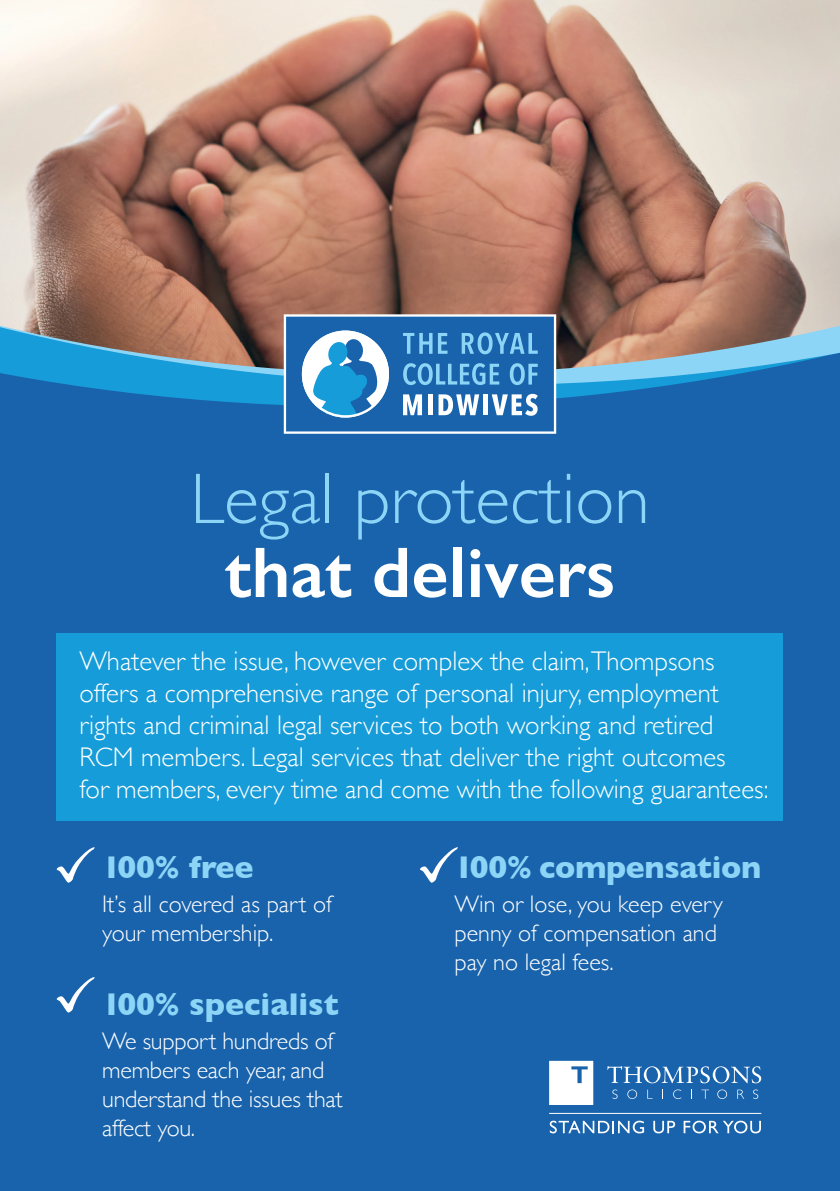
<style>
.page{position:relative;width:840px;height:1191px;background:#fff}
.page>*{position:absolute;margin:0;border:0;box-sizing:border-box;transform-origin:0 0}
.Form_Headings_-_FBU{font:300 72px "Gill Sans";color:#8dd5f6}
.Form_Headings_-_FBU-2{font:600 72px "Gill Sans";color:#fff}
.Form_Headings_-_FBU-3{font:700 32px "Gill Sans";letter-spacing:-.01em;color:#8dd5f6}
.Form_Headings_-_FBU-4{font:300 27px/32px "Gill Sans";color:#fff}
.Form_Headings_-_FBU-5{font:300 24px/28.8px "Gill Sans";color:#fff}
</style>
<div class="page">
<div style="left:0;top:308px;width:839px;height:883px;background:#1863ac"></div>
<svg style="left:93px;top:388px;width:555px;height:23px"></svg>
<svg style="left:6px;top:374px;width:730px;height:14px;fill:#169cd8"></svg>
<div style="left:57px;top:633px;width:725px;height:188px;background:#169cd8"></div>
<svg style="left:56px;top:847px;width:39px;height:36px"></svg>
<svg style="left:56px;top:977px;width:39px;height:36px"></svg>
<svg style="left:420px;top:847px;width:38px;height:36px"></svg>
<img style="left:0;top:0;width:839px;height:374px">
<svg style="left:283px;top:314px;width:273px;height:120px"></svg>
<svg style="left:607px;top:1066px;width:153px;height:17px"></svg>
<svg style="left:612px;top:1089px;width:5px;height:10px"></svg>
<svg style="left:627px;top:1089px;width:9px;height:10px"></svg>
<svg style="left:647px;top:1089px;width:2px;height:9px"></svg>
<svg style="left:673px;top:1089px;width:8px;height:10px"></svg>
<svg style="left:701px;top:1089px;width:7px;height:9px"></svg>
<svg style="left:717px;top:1089px;width:9px;height:10px"></svg>
<svg style="left:737px;top:1089px;width:6px;height:9px"></svg>
<svg style="left:753px;top:1089px;width:4px;height:10px"></svg>
<svg style="left:549px;top:1060px;width:44px;height:45px;background:#edf3f8"></svg>
<hr style="left:549px;top:1113px;width:212px;height:1px;background:#fff">
<svg style="left:549px;top:1120px;width:94px;height:13px"></svg>
<svg style="left:653px;top:1120px;width:21px;height:13px"></svg>
<svg style="left:683px;top:1120px;width:77px;height:13px"></svg>
<p class="Form_Headings_-_FBU" style="left:190px;top:442px;width:460px">Legal protection</p>
<p class="Form_Headings_-_FBU-2" style="left:225px;top:529px;width:391px">that delivers</p>
<p class="Form_Headings_-_FBU-4" style="left:79px;top:644px;width:690px">Whatever the issue, however complex the claim,Thompsons offers a comprehensive range of personal injury, employment rights and criminal legal services to both working and retired RCM members. Legal services that deliver the right outcomes<br>for members, every time and come with the following guarantees:</p>
<p class="Form_Headings_-_FBU-3" style="left:102px;top:841px;width:153px">100% free</p>
<p class="Form_Headings_-_FBU-5" style="left:102px;top:889px;width:231px">It’s all covered as part of your membership.</p>
<p class="Form_Headings_-_FBU-3" style="left:102px;top:978px;width:238px">100% specialist</p>
<p class="Form_Headings_-_FBU-5" style="left:102px;top:1026px;width:242px">We support hundreds of members each year, and understand the issues that affect you.</p>
<p class="Form_Headings_-_FBU-3" style="left:454px;top:841px;width:308px">100% compensation</p>
<p class="Form_Headings_-_FBU-5" style="left:454px;top:889px;width:269px">Win or lose, you keep every penny of compensation and pay no legal fees.</p>
</div>
